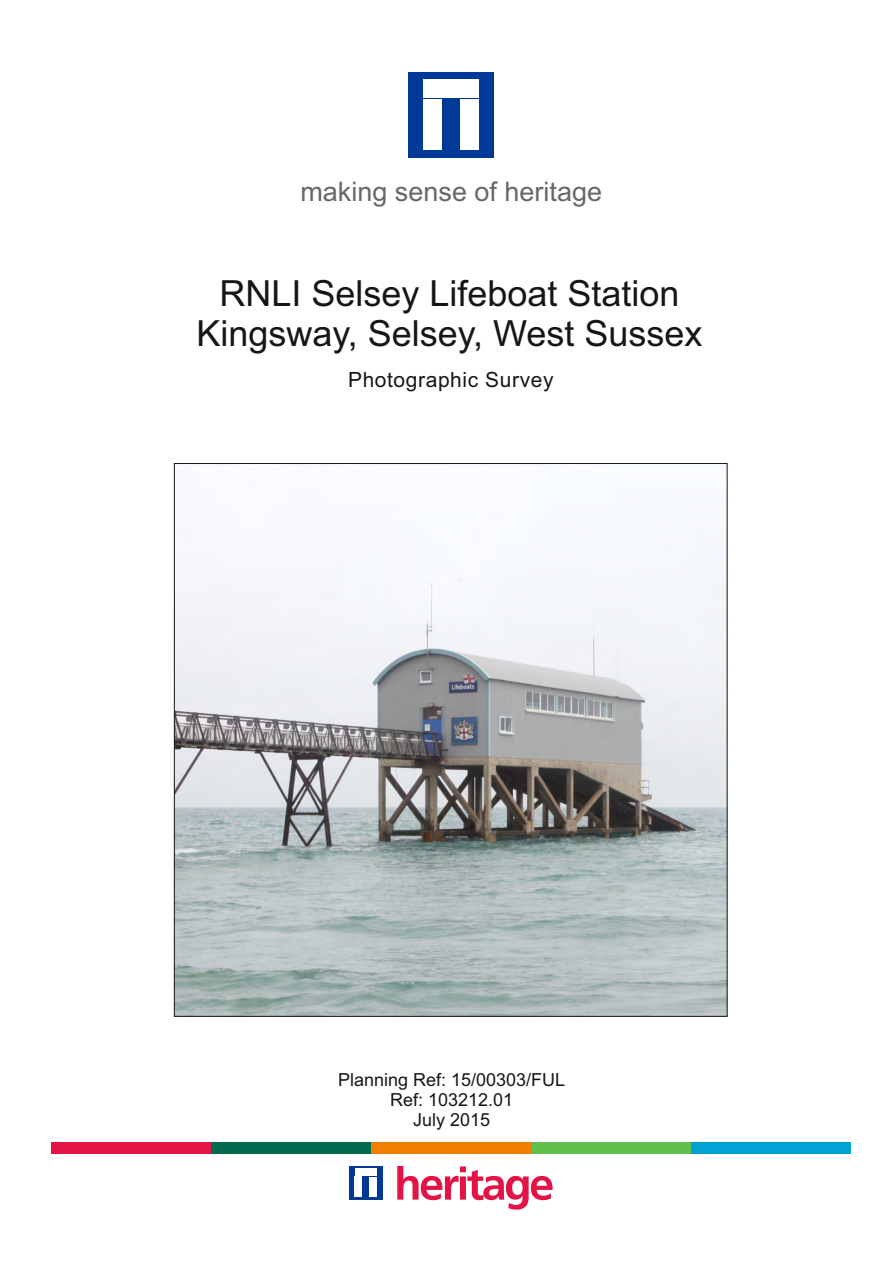
<style>
.page{position:relative;width:893px;height:1263px;background:#fff}
.page>*{position:absolute;margin:0;border:0;box-sizing:border-box;transform-origin:0 0}
.t1{font:36px/40.2px "Arial";color:#151616;text-align:center}
.t2{font:27px "Arial";color:#676767}
.t3{font:21px "Arial";letter-spacing:.03em;color:#151616}
.t4{font:18px/20.1px "Arial";color:#151616;text-align:center}
</style>
<div class="page">
<img style="left:176px;top:542px;width:549px;height:473px">
<div style="left:408px;top:72px;width:85px;height:85px;background:#003a96"></div>
<div style="left:423px;top:79px;width:56px;height:19px;background:#fff"></div>
<div style="left:423px;top:100px;width:19px;height:50px;background:#fff"></div>
<div style="left:460px;top:100px;width:19px;height:50px;background:#fff"></div>
<div style="left:371px;top:1142px;width:160px;height:12px;background:#f27e00"></div>
<div style="left:51px;top:1142px;width:160px;height:12px;background:#e41346"></div>
<div style="left:531px;top:1142px;width:160px;height:12px;background:#60c04b"></div>
<div style="left:691px;top:1142px;width:159px;height:12px;background:#00a3d4"></div>
<div style="left:211px;top:1142px;width:160px;height:12px;background:#006b4f"></div>
<svg style="left:397px;top:1166px;width:156px;height:43px"></svg>
<div style="left:349px;top:1166px;width:33px;height:33px;background:#003a96"></div>
<div style="left:355px;top:1168px;width:22px;height:8px;background:#fff"></div>
<div style="left:355px;top:1176px;width:7px;height:20px;background:#fff"></div>
<div style="left:369px;top:1176px;width:8px;height:20px;background:#fff"></div>
<p class="t2" style="left:300px;top:181px;width:303px">making sense of heritage</p>
<p class="t1" style="left:196px;top:277px;width:508px">RNLI Selsey Lifeboat Station<br>Kingsway, Selsey, West Sussex</p>
<p class="t3" style="left:348px;top:371px;width:207px">Photographic Survey</p>
<p class="t4" style="left:338px;top:1071px;width:229px">Planning Ref: 15/00303/FUL<br>Ref: 103212.01<br>July 2015</p>
</div>
